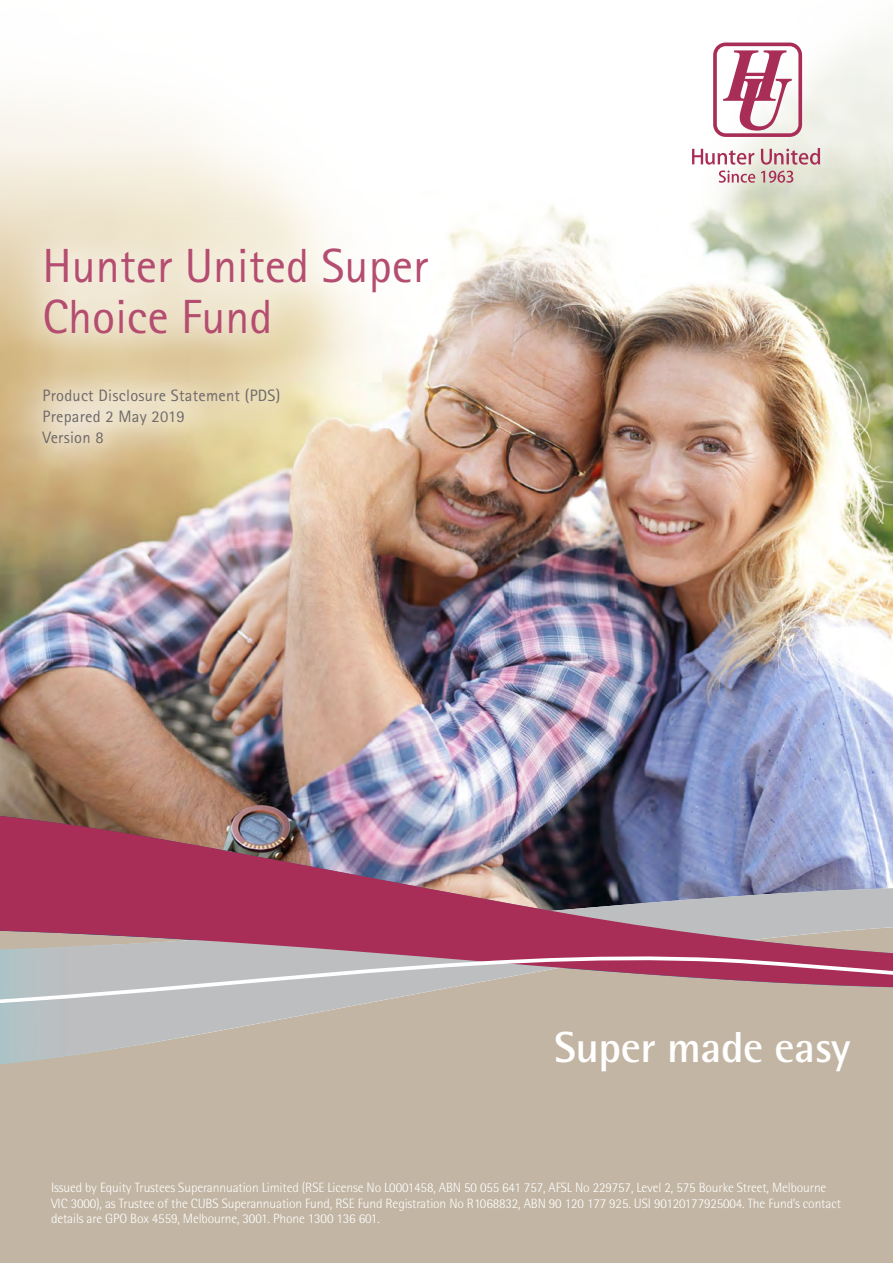
<style>
.page{position:relative;width:893px;height:1263px;background:#fff}
.page>*{position:absolute;margin:0;border:0;box-sizing:border-box;transform-origin:0 0}
.New_Heading_1{font:48px/51px "Rotis Sans Serif Std";color:#b54d70}
.t1{font:700 43.5px "Rotis Semi Sans Std";letter-spacing:-.01em;color:#fff}
.New_Heading_1-2{font:16.5px/21px "Rotis Sans Serif Std";letter-spacing:.015em;color:#6e6969}
.J__Body_Text{font:300 13.5px/15.8px "Rotis Semi Sans Std";letter-spacing:-.01em;color:#fff}
</style>
<div class="page">
<img style="left:0;top:353px;width:893px;height:457px">
<div style="left:0;top:1066px;width:893px;height:197px;background:#c2b5a3"></div>
<svg style="left:0;top:1014px;width:893px;height:52px;background:#c0b6a8"></svg>
<img style="left:0;top:810px;width:893px;height:134px">
<svg style="left:0;top:944px;width:893px;height:70px;background:#bca0a5"></svg>
<svg style="left:0;top:34px;width:893px;height:319px"></svg>
<div style="left:0;top:202px;width:473px;height:289px;background:#fff;opacity:.75"></div>
<svg style="left:761px;top:148px;width:59px;height:17px"></svg>
<svg style="left:713px;top:43px;width:89px;height:94px"></svg>
<svg style="left:692px;top:149px;width:63px;height:34px"></svg>
<svg style="left:761px;top:171px;width:32px;height:12px"></svg>
<p class="New_Heading_1" style="left:43px;top:240px;width:387px">Hunter United Super<br>Choice Fund</p>
<p class="New_Heading_1-2" style="left:43px;top:385px;width:239px">Product Disclosure Statement (PDS)</p>
<p class="New_Heading_1-2" style="left:43px;top:406px;width:144px">Prepared 2 May 2019<br>Version 8</p>
<p class="t1" style="left:554px;top:1021px;width:298px">Super made easy</p>
<p class="J__Body_Text" style="left:51px;top:1179px;width:792px">Issued by Equity Trustees Superannuation Limited (RSE License No L0001458, ABN 50 055 641 757, AFSL No 229757, Level 2, 575 Bourke Street, Melbourne<br>VIC 3000), as Trustee of the CUBS Superannuation Fund, RSE Fund Registration No R1068832, ABN 90 120 177 925. USI 90120177925004. The Fund’s contact details are GPO Box 4559, Melbourne, 3001. Phone 1300 136 601.</p>
</div>
